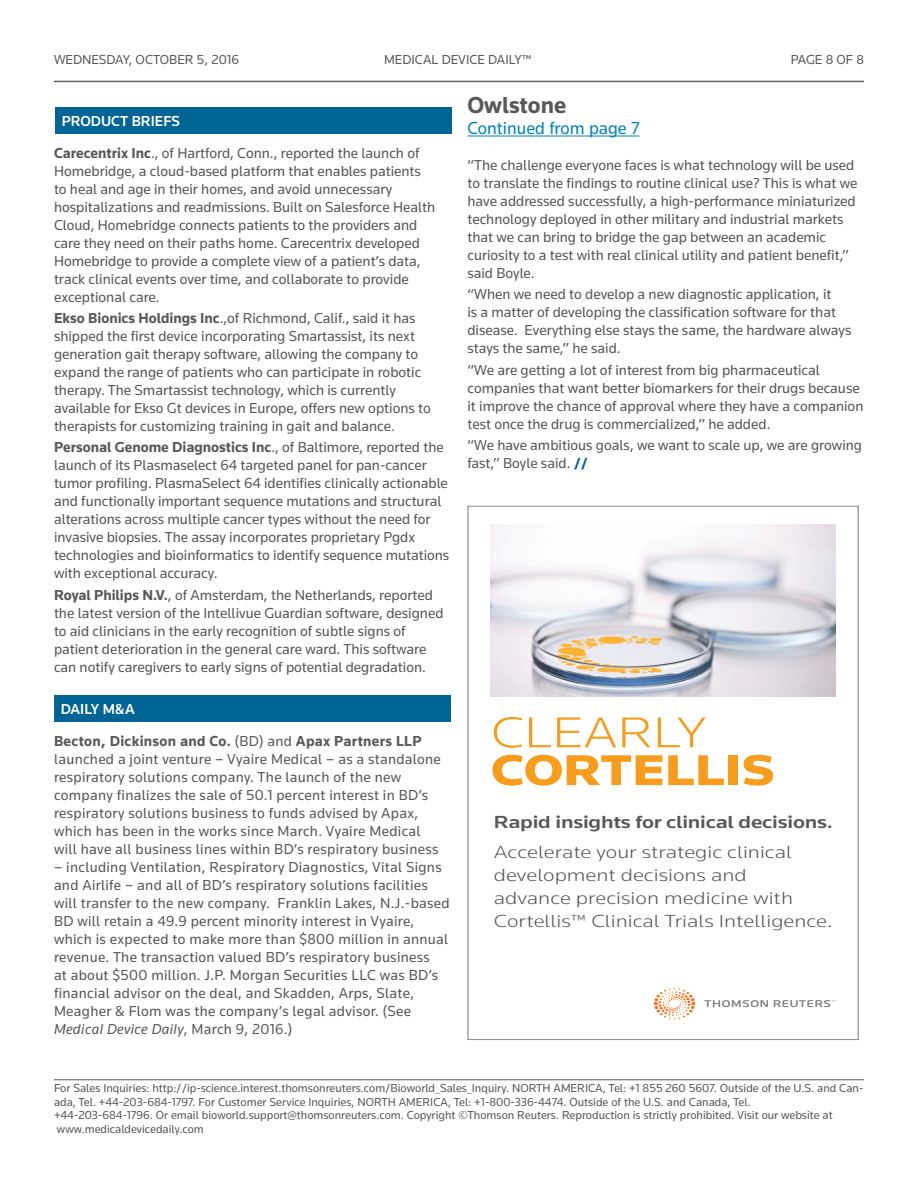
<style>
.page{position:relative;width:918px;height:1188px;background:#fff}
.page>*{position:absolute;margin:0;border:0;box-sizing:border-box;transform-origin:0 0}
.t1{font:900 44.7px/37.8px "Knowledge";color:#f89c1c;scale:1.26 1}
.t2{font:700 24px "Knowledge";color:#57585a}
.t3{font:300 18.15px/23.1px "Knowledge";color:#57585a;scale:1.26 1}
.t4{font:500 18.15px/29.4px "Knowledge";letter-spacing:-.01em;color:#57585a;scale:1.26 1}
.t5{font:18px "Knowledge";color:#0083bf}
.Body{font:15px/18px "Knowledge";color:#57585a}
.Body-2{font:15px/18px "Knowledge";letter-spacing:.02em;color:#57585a}
.t6{font:500 15px "Knowledge";color:#fff}
.t7{font:13.5px "Knowledge";color:#57585a}
.t8{font:12px/13.5px "Knowledge";color:#57585a}
.s1{font-weight:700}
.s2{font-style:italic}
.s3{font-weight:700;color:#006494}
.s4{font-weight:300}
</style>
<div class="page">
<hr style="left:54px;top:81px;width:810px;height:1px;background:#57585a">
<hr style="left:54px;top:1079px;width:810px;height:1px;background:#57585a">
<hr style="left:467px;top:136px;width:172px;height:1px;background:#0083bf">
<div style="left:55px;top:107px;width:397px;height:27px;background:#006494"></div>
<div style="left:54px;top:695px;width:397px;height:27px;background:#006494"></div>
<img style="left:491px;top:524px;width:344px;height:173px">
<svg style="left:704px;top:1000px;width:131px;height:7px"></svg>
<svg style="left:654px;top:988px;width:41px;height:30px"></svg>
<p class="t7" style="left:54px;top:52px;width:186px">WEDNESDAY, OCTOBER 5, 2016</p>
<p class="t7" style="left:384px;top:52px;width:149px">MEDICAL DEVICE DAILY™</p>
<p class="t7" style="left:791px;top:52px;width:75px">PAGE 8 OF 8</p>
<p class="t6" style="left:62px;top:112px;width:120px">PRODUCT BRIEFS</p>
<p class="Body" style="left:54px;top:144px;width:383px"><span class="s1">Carecentrix Inc</span>., of Hartford, Conn., reported the launch of Homebridge, a cloud-based platform that enables patients to heal and age in their homes, and avoid unnecessary hospitalizations and readmissions. Built on Salesforce Health Cloud, Homebridge connects patients to the providers and care they need on their paths home. Carecentrix developed Homebridge to provide a complete view of a patient’s data, track clinical events over time, and collaborate to provide exceptional care.</p>
<p class="Body" style="left:54px;top:309px;width:378px"><span class="s1">Ekso Bionics Holdings Inc</span>.,of Richmond, Calif., said it has shipped the first device incorporating Smartassist, its next generation gait therapy software, allowing the company to expand the range of patients who can participate in robotic therapy. The Smartassist technology, which is currently available for Ekso Gt devices in Europe, offers new options to therapists for customizing training in gait and balance.</p>
<p class="Body" style="left:54px;top:438px;width:397px"><span class="s1">Personal Genome Diagnostics Inc</span>., of Baltimore, reported the launch of its Plasmaselect 64 targeted panel for pan-cancer tumor profiling. PlasmaSelect 64 identifies clinically actionable and functionally important sequence mutations and structural alterations across multiple cancer types without the need for invasive biopsies. The assay incorporates proprietary Pgdx technologies and bioinformatics to identify sequence mutations with exceptional accuracy.</p>
<p class="Body" style="left:54px;top:585px;width:391px"><span class="s1">Royal Philips N.V.</span>, of Amsterdam, the Netherlands, reported the latest version of the Intellivue Guardian software, designed to aid clinicians in the early recognition of subtle signs of patient deterioration in the general care ward. This software can notify caregivers to early signs of potential degradation.</p>
<p class="t6" style="left:61px;top:700px;width:75px">DAILY M&amp;A</p>
<p class="Body-2" style="left:54px;top:732px;width:388px"><span class="s1">Becton, Dickinson and Co.</span> (BD) and <span class="s1">Apax Partners LLP </span>launched a joint venture – Vyaire Medical – as a standalone respiratory solutions company. The launch of the new company finalizes the sale of 50.1 percent interest in BD’s respiratory solutions business to funds advised by Apax, which has been in the works since March. Vyaire Medical will have all business lines within BD’s respiratory business</p>
<p class="Body-2" style="left:54px;top:858px;width:397px">– including Ventilation, Respiratory Diagnostics, Vital Signs and Airlife – and all of BD’s respiratory solutions facilities will transfer to the new company. Franklin Lakes, N.J.-based BD will retain a 49.9 percent minority interest in Vyaire, which is expected to make more than $800 million in annual revenue. The transaction valued BD’s respiratory business<br>at about $500 million. J.P. Morgan Securities LLC was BD’s financial advisor on the deal, and Skadden, Arps, Slate, Meagher &amp; Flom was the company’s legal advisor. (See <span class="s2">Medical Device Daily</span>, March 9, 2016.)</p>
<p class="t2" style="left:467px;top:90px;width:100px">Owlstone</p>
<p class="t5" style="left:467px;top:117px;width:174px">Continued from page 7</p>
<p class="Body" style="left:467px;top:156px;width:391px">“The challenge everyone faces is what technology will be used to translate the findings to routine clinical use? This is what we have addressed successfully, a high-performance miniaturized technology deployed in other military and industrial markets that we can bring to bridge the gap between an academic curiosity to a test with real clinical utility and patient benefit,” said Boyle.</p>
<p class="Body" style="left:467px;top:285px;width:386px">“When we need to develop a new diagnostic application, it<br>is a matter of developing the classification software for that disease. Everything else stays the same, the hardware always stays the same,” he said.</p>
<p class="Body" style="left:467px;top:360px;width:398px">“We are getting a lot of interest from big pharmaceutical companies that want better biomarkers for their drugs because it improve the chance of approval where they have a companion test once the drug is commercialized,” he added.</p>
<p class="Body" style="left:467px;top:435px;width:396px">“We have ambitious goals, we want to scale up, we are growing fast,” Boyle said. <span class="s3">//</span></p>
<p class="t1" style="left:491px;top:713px;width:227px"><span class="s4">CLEARLY<br></span>CORTELLIS</p>
<p class="t4" style="left:494px;top:807px;width:271px">Rapid insights for clinical decisions.<br><span class="s4">Accelerate your strategic clinical</span></p>
<p class="t3" style="left:494px;top:863px;width:270px">development decisions and<br>advance precision medicine with<br>Cortellis™ Clinical Trials Intelligence.</p>
<p class="t8" style="left:54px;top:1081px;width:811px">For Sales Inquiries: http://ip-science.interest.thomsonreuters.com/Bioworld_Sales_Inquiry. NORTH AMERICA, Tel: +1 855 260 5607. Outside of the U.S. and Can&shy;ada, Tel. +44-203-684-1797. For Customer Service Inquiries, NORTH AMERICA, Tel: +1-800-336-4474. Outside of the U.S. and Canada, Tel.<br>+44-203-684-1796. Or email bioworld.support@thomsonreuters.com. Copyright ©Thomson Reuters. Reproduction is strictly prohibited. Visit our website at www.medicaldevicedaily.com</p>
</div>
